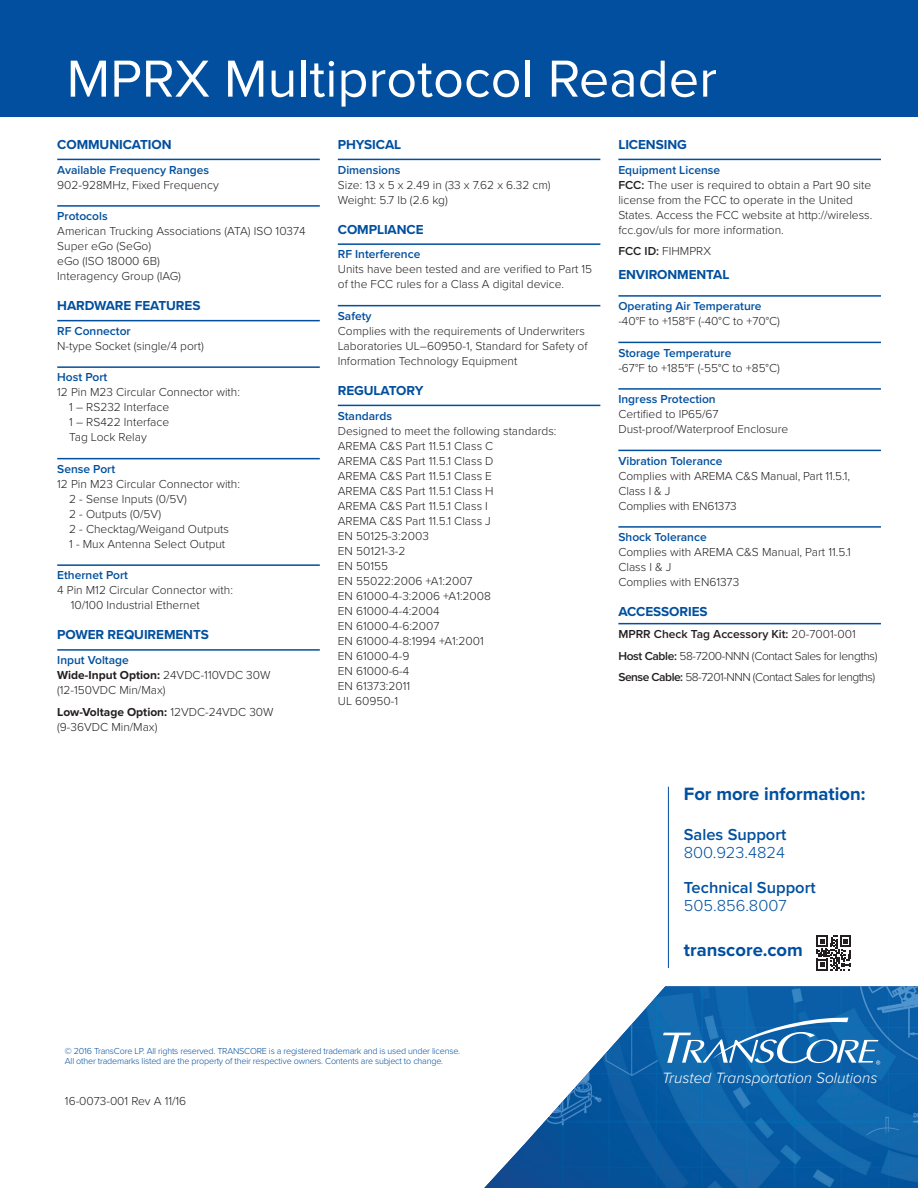
<style>
.page{position:relative;width:918px;height:1188px;background:#fff}
.page>*{position:absolute;margin:0;border:0;box-sizing:border-box;transform-origin:0 0}
.Page_2_Header{font:54px "Proxima Nova";color:#fff}
.t1{font:700 18.45px "Proxima Nova";color:#014f9e}
.t2{font:600 16.5px "Proxima Nova";color:#014f9e}
.t3{font:300 16.5px "Proxima Nova";color:#014f9e}
.t4{font:italic 300 15.45px "Proxima Nova";color:#fff}
.Spec_Head_1{font:700 13.5px "Proxima Nova";letter-spacing:-.005em;color:#014f9e}
.Spec_Body{font:700 13.5px "Proxima Nova";letter-spacing:-.005em;color:#014f9e}
.Spech_Head_1_Underli{font:700 13.5px "Proxima Nova";letter-spacing:-.005em;color:#014f9e}
.Spec_Body-2{font:300 12px/15px "Proxima Nova";color:#231f20}
.Spec_Head_2{font:600 12px "Proxima Nova";color:#014f9e}
.Spec_Body-3{font:300 12px "Proxima Nova";letter-spacing:-.04em;color:#231f20}
.Spec_Body-4{font:300 12px "Proxima Nova";letter-spacing:-.03em;color:#231f20}
.Spec_Body-5{font:600 12px "Proxima Nova";color:#231f20}
.Doc_Number{font:300 12px "Proxima Nova";color:#231f20}
.t5{font:300 9px "Proxima Nova";letter-spacing:-.02em;color:#014f9e}
.s1{font-weight:700}
.s2{font-weight:600}
.s3{font-weight:300}
</style>
<div class="page">
<hr style="left:57px;top:159px;width:263px;height:1px;background:#014f9e">
<hr style="left:57px;top:205px;width:263px;height:2px;background:#014f9e">
<hr style="left:57px;top:320px;width:263px;height:1px;background:#014f9e">
<hr style="left:57px;top:366px;width:263px;height:2px;background:#014f9e">
<hr style="left:57px;top:458px;width:263px;height:1px;background:#014f9e">
<hr style="left:57px;top:564px;width:263px;height:2px;background:#014f9e">
<hr style="left:57px;top:649px;width:263px;height:2px;background:#014f9e">
<hr style="left:338px;top:159px;width:262px;height:1px;background:#014f9e">
<hr style="left:338px;top:243px;width:262px;height:2px;background:#014f9e">
<hr style="left:338px;top:305px;width:262px;height:1px;background:#014f9e">
<hr style="left:338px;top:405px;width:262px;height:1px;background:#014f9e">
<hr style="left:618px;top:159px;width:263px;height:1px;background:#014f9e">
<hr style="left:618px;top:295px;width:263px;height:2px;background:#014f9e">
<hr style="left:618px;top:342px;width:263px;height:1px;background:#014f9e">
<hr style="left:618px;top:388px;width:263px;height:2px;background:#014f9e">
<hr style="left:618px;top:450px;width:263px;height:1px;background:#014f9e">
<hr style="left:618px;top:526px;width:263px;height:2px;background:#014f9e">
<hr style="left:618px;top:623px;width:263px;height:1px;background:#014f9e">
<svg style="left:816px;top:935px;width:35px;height:35px"></svg>
<hr style="left:668px;top:787px;width:1px;height:181px;background:#014f9e">
<img style="left:484px;top:986px;width:434px;height:202px">
<div style="left:0;top:0;width:918px;height:117px;background:#014f9e"></div>
<svg style="left:648px;top:1018px;width:232px;height:72px;background:#2876b4"></svg>
<p class="Page_2_Header" style="left:67px;top:46px;width:652px">MPRX Multiprotocol Reader</p>
<p class="Spec_Head_1" style="left:57px;top:136px;width:116px">COMMUNICATION</p>
<p class="Spec_Head_2" style="left:57px;top:162px;width:153px">Available Frequency Ranges</p>
<p class="Spec_Body-2" style="left:57px;top:177px;width:163px">902-928MHz, Fixed Frequency</p>
<p class="Spec_Head_2" style="left:57px;top:209px;width:52px">Protocols</p>
<p class="Spec_Body-2" style="left:57px;top:224px;width:250px">American Trucking Associations (ATA) ISO 10374<br>Super eGo (SeGo)<br>eGo (ISO 18000 6B)<br>Interagency Group (IAG)</p>
<p class="Spec_Head_1" style="left:57px;top:298px;width:145px">HARDWARE FEATURES</p>
<p class="Spec_Head_2" style="left:57px;top:324px;width:75px">RF Connector</p>
<p class="Spec_Body-2" style="left:57px;top:339px;width:148px">N-type Socket (single/4 port)</p>
<p class="Spec_Head_2" style="left:57px;top:370px;width:52px">Host Port</p>
<p class="Spec_Body-2" style="left:69px;top:385px;width:172px;text-indent:-12px">12 Pin M23 Circular Connector with:<br>1 – RS232 Interface<br>1 – RS422 Interface<br>Tag Lock Relay</p>
<p class="Spec_Head_2" style="left:57px;top:462px;width:60px">Sense Port</p>
<p class="Spec_Body-2" style="left:69px;top:477px;width:172px;text-indent:-12px">12 Pin M23 Circular Connector with:<br>2 - Sense Inputs (0/5V)<br>2 - Outputs (0/5V)<br>2 - Checktag/Weigand Outputs<br>1 - Mux Antenna Select Output</p>
<p class="Spec_Head_2" style="left:57px;top:568px;width:72px">Ethernet Port</p>
<p class="Spec_Body-2" style="left:71px;top:583px;width:164px;text-indent:-14px">4 Pin M12 Circular Connector with:<br>10/100 Industrial Ethernet</p>
<p class="Spec_Head_1" style="left:57px;top:627px;width:153px">POWER REQUIREMENTS</p>
<p class="Spec_Head_2" style="left:57px;top:653px;width:73px">Input Voltage</p>
<p class="Spec_Body-2" style="left:57px;top:668px;width:215px"><span class="s1">Wide-Input Option:</span> 24VDC-110VDC 30W (12-150VDC Min/Max)</p>
<p class="Spec_Body-2" style="left:57px;top:705px;width:218px"><span class="s1">Low-Voltage Option:</span> 12VDC-24VDC 30W (9-36VDC Min/Max)</p>
<p class="Spec_Head_1" style="left:338px;top:136px;width:65px">PHYSICAL</p>
<p class="Spec_Head_2" style="left:338px;top:162px;width:64px">Dimensions</p>
<p class="Spec_Body-2" style="left:338px;top:177px;width:214px">Size: 13 x 5 x 2.49 in (33 x 7.62 x 6.32 cm)<br>Weight: 5.7 lb (2.6 kg)</p>
<p class="Spec_Head_1" style="left:338px;top:221px;width:87px">COMPLIANCE</p>
<p class="Spec_Head_2" style="left:338px;top:247px;width:84px">RF Interference</p>
<p class="Spec_Body-2" style="left:338px;top:262px;width:256px">Units have been tested and are verified to Part 15 of the FCC rules for a Class A digital device.</p>
<p class="Spec_Head_2" style="left:338px;top:309px;width:35px">Safety</p>
<p class="Spec_Body-2" style="left:338px;top:324px;width:251px">Complies with the requirements of Underwriters<br>Laboratories UL–60950-1, Standard for Safety of<br>Information Technology Equipment</p>
<p class="Spec_Head_1" style="left:338px;top:382px;width:87px">REGULATORY</p>
<p class="Spec_Head_2" style="left:338px;top:408px;width:56px">Standards</p>
<p class="Spec_Body-2" style="left:338px;top:423px;width:220px">Designed to meet the following standards:<br>AREMA C&amp;S Part 11.5.1 Class C<br>AREMA C&amp;S Part 11.5.1 Class D<br>AREMA C&amp;S Part 11.5.1 Class E<br>AREMA C&amp;S Part 11.5.1 Class H<br>AREMA C&amp;S Part 11.5.1 Class I<br>AREMA C&amp;S Part 11.5.1 Class J<br>EN 50125-3:2003<br>EN 50121-3-2<br>EN 50155<br>EN 55022:2006 +A1:2007<br>EN 61000-4-3:2006 +A1:2008<br>EN 61000-4-4:2004<br>EN 61000-4-6:2007<br>EN 61000-4-8:1994 +A1:2001<br>EN 61000-4-9<br>EN 61000-6-4<br>EN 61373:2011<br>UL 60950-1</p>
<p class="Spec_Head_1" style="left:618px;top:136px;width:70px">LICENSING</p>
<p class="Spec_Head_2" style="left:618px;top:162px;width:103px">Equipment License</p>
<p class="Spec_Body-2" style="left:618px;top:177px;width:255px"><span class="s2">FCC:</span> The user is required to obtain a Part 90 site license from the FCC to operate in the United States. Access the FCC website at http://wireless. fcc.gov/uls for more information.</p>
<p class="Spec_Body-2" style="left:618px;top:244px;width:94px"><span class="s2">FCC ID:</span> FIHMPRX</p>
<p class="Spec_Body" style="left:618px;top:266px;width:113px">ENVIRONMENTAL</p>
<p class="Spec_Head_2" style="left:618px;top:299px;width:145px">Operating Air Temperature</p>
<p class="Spec_Body-2" style="left:618px;top:314px;width:163px">-40°F to +158°F (-40°C to +70°C)</p>
<p class="Spec_Head_2" style="left:618px;top:345px;width:115px">Storage Temperature</p>
<p class="Spec_Body-2" style="left:618px;top:360px;width:163px">-67°F to +185°F (-55°C to +85°C)</p>
<p class="Spec_Head_2" style="left:618px;top:392px;width:99px">Ingress Protection</p>
<p class="Spec_Body-2" style="left:618px;top:407px;width:172px">Certified to IP65/67<br>Dust-proof/Waterproof Enclosure</p>
<p class="Spec_Head_2" style="left:618px;top:453px;width:106px">Vibration Tolerance</p>
<p class="Spec_Body-2" style="left:618px;top:468px;width:233px">Complies with AREMA C&amp;S Manual, Part 11.5.1,<br>Class I &amp; J<br>Complies with EN61373</p>
<p class="Spec_Head_2" style="left:618px;top:530px;width:90px">Shock Tolerance</p>
<p class="Spec_Body-2" style="left:618px;top:545px;width:234px">Complies with AREMA C&amp;S Manual, Part 11.5.1<br>Class I &amp; J<br>Complies with EN61373</p>
<p class="Spech_Head_1_Underli" style="left:618px;top:604px;width:91px">ACCESSORIES</p>
<p class="Spec_Body-5" style="left:618px;top:627px;width:239px">MPRR Check Tag Accessory Kit: <span class="s3">20-7001-001</span></p>
<p class="Spec_Body-4" style="left:618px;top:649px;width:261px"><span class="s2">Host Cable:</span> 58-7200-NNN (Contact Sales for lengths)</p>
<p class="Spec_Body-3" style="left:618px;top:670px;width:258px"><span class="s2">Sense Cable:</span> 58-7201-NNN (Contact Sales for lengths)</p>
<h2 class="t1" style="left:684px;top:783px;width:183px">For more information:</h2>
<h3 class="t2" style="left:684px;top:825px;width:104px">Sales Support</h3>
<h3 class="t3" style="left:684px;top:842px;width:103px">800.923.4824</h3>
<h3 class="t2" style="left:684px;top:878px;width:133px">Technical Support</h3>
<h3 class="t3" style="left:684px;top:895px;width:104px">505.856.8007</h3>
<h2 class="t1" style="left:684px;top:939px;width:121px">transcore.com</h2>
<p class="t5" style="left:65px;top:1045px;width:397px">© 2016 TransCore LP. All rights reserved. TRANSCORE is a registered trademark and is used under license.</p>
<p class="t5" style="left:65px;top:1056px;width:380px">All other trademarks listed are the property of their respective owners. Contents are subject to change.</p>
<p class="Doc_Number" style="left:65px;top:1093px;width:123px">16-0073-001 Rev A 11/16</p>
<p class="t4" style="left:662px;top:1068px;width:217px">Trusted Transportation Solutions</p>
</div>
